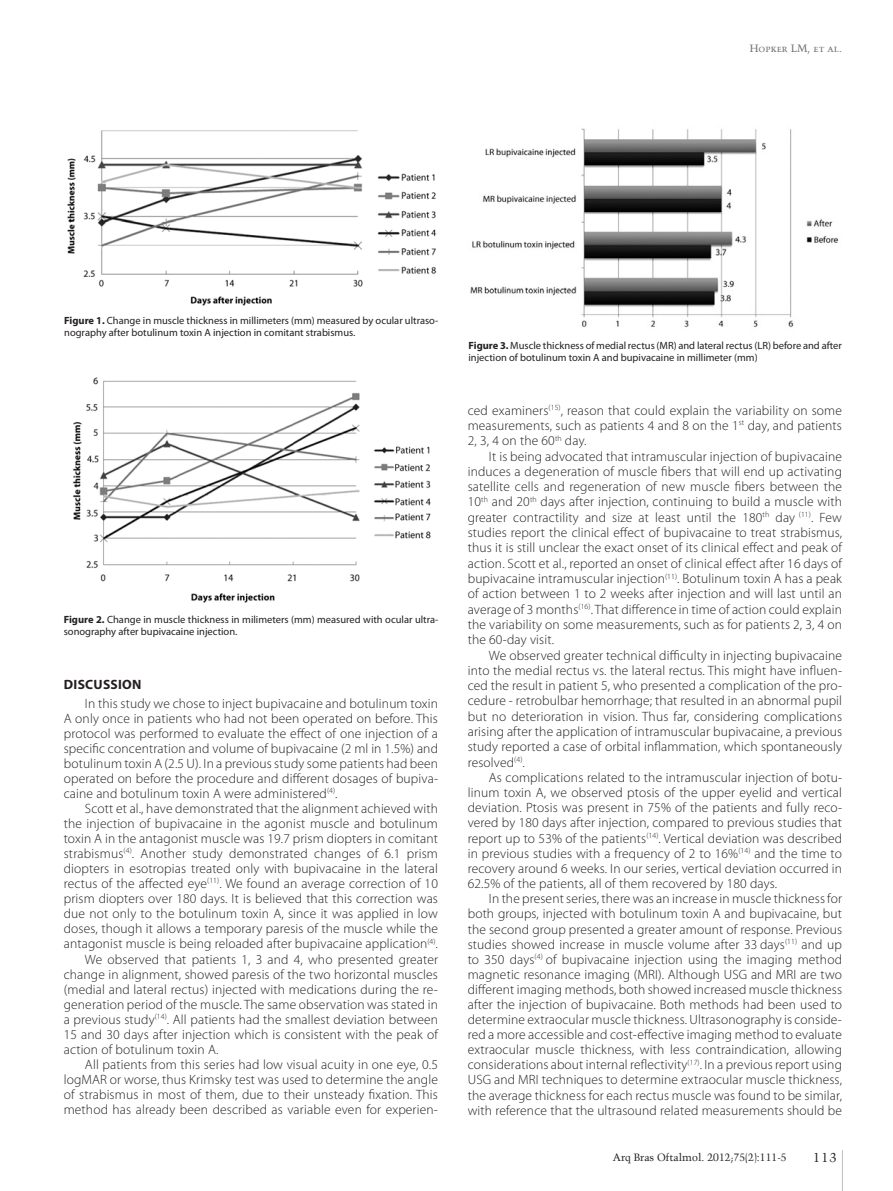
<style>
.page{position:relative;width:893px;height:1191px;background:#fff}
.page>*{position:absolute;margin:0;border:0;box-sizing:border-box;transform-origin:0 0}
.t1{font:300 13.5px/15.3px "Myriad Pro";letter-spacing:.01em;color:#231f20;text-align:justify}
.t2{font:700 13.5px "Myriad Pro";letter-spacing:.02em;color:#231f20}
.t3{font:12.75px "Trump Mediaeval LT Std";color:#231f20}
.t4{font:10.5px/12px "Myriad Pro";color:#231f20}
.t5{font:10.5px "Trump Mediaeval LT Std";color:#231f20}
.t6{font:10.5px "Trump Mediaeval LT Std";color:#6c6d70}
.s1{font-weight:700}
</style>
<div class="page">
<hr style="left:842px;top:1150px;width:1px;height:41px;background:#bcbdc0">
<img style="left:67px;top:130px;width:370px;height:176px">
<img style="left:72px;top:377px;width:359px;height:226px">
<img style="left:470px;top:128px;width:368px;height:200px">
<p class="t6" style="left:750px;top:42px;width:94px">Hopker LM, et al.</p>
<p class="t4" style="left:64px;top:314px;width:376px"><span class="s1">Figure 1.</span> Change in muscle thickness in millimeters (mm) measured by ocular ultraso&shy;nography after botulinum toxin A injection in comitant strabismus.</p>
<p class="t4" style="left:64px;top:613px;width:376px"><span class="s1">Figure 2.</span> Change in muscle thickness in milimeters (mm) measured with ocular ultra&shy;sonography after bupivacaine injection.</p>
<p class="t2" style="left:64px;top:675px;width:79px">DISCUSSION</p>
<p class="t1" style="left:64px;top:696px;width:376px;text-indent:21px">In this study we chose to inject bupivacaine and botulinum toxin A only once in patients who had not been operated on before. This protocol was performed to evaluate the effect of one injection of a specific concentration and volume of bupivacaine (2 ml in 1.5%) and botulinum toxin A (2.5 U). In a previous study some patients had been operated on before the procedure and different dosages of bupiva&shy;caine and botulinum toxin A were administered<sup>(4)</sup>.</p>
<p class="t1" style="left:85px;top:801px;width:355px">Scott et al., have demonstrated that the alignment achieved with</p>
<p class="t1" style="left:64px;top:816px;width:376px">the injection of bupivacaine in the agonist muscle and botulinum</p>
<p class="t1" style="left:64px;top:831px;width:376px">toxin A in the antagonist muscle was 19.7 prism diopters in comitant</p>
<p class="t1" style="left:64px;top:846px;width:376px">strabismus<sup>(4)</sup>. Another study demonstrated changes of 6.1 prism</p>
<p class="t1" style="left:64px;top:861px;width:376px">diopters in esotropias treated only with bupivacaine in the lateral</p>
<p class="t1" style="left:64px;top:876px;width:376px">rectus of the affected eye<sup>(11)</sup>. We found an average correction of 10</p>
<p class="t1" style="left:64px;top:891px;width:376px">prism diopters over 180 days. It is believed that this correction was</p>
<p class="t1" style="left:64px;top:906px;width:376px">due not only to the botulinum toxin A, since it was applied in low</p>
<p class="t1" style="left:64px;top:921px;width:376px">doses, though it allows a temporary paresis of the muscle while the</p>
<p class="t1" style="left:64px;top:936px;width:376px">antagonist muscle is being reloaded after bupivacaine application<sup>(4)</sup>.</p>
<p class="t1" style="left:85px;top:951px;width:354px">We observed that patients 1, 3 and 4, who presented greater</p>
<p class="t1" style="left:64px;top:966px;width:376px">change in alignment, showed paresis of the two horizontal muscles</p>
<p class="t1" style="left:64px;top:981px;width:376px">(medial and lateral rectus) injected with medications during the re-</p>
<p class="t1" style="left:64px;top:996px;width:376px">generation period of the muscle. The same observation was stated in</p>
<p class="t1" style="left:64px;top:1011px;width:376px">a previous study<sup>(14)</sup>. All patients had the smallest deviation between</p>
<p class="t1" style="left:64px;top:1026px;width:376px">15 and 30 days after injection which is consistent with the peak of</p>
<p class="t1" style="left:64px;top:1041px;width:156px">action of botulinum toxin A.</p>
<p class="t1" style="left:85px;top:1056px;width:354px">All patients from this series had low visual acuity in one eye, 0.5</p>
<p class="t1" style="left:64px;top:1072px;width:376px">logMAR or worse, thus Krimsky test was used to determine the angle</p>
<p class="t1" style="left:64px;top:1087px;width:376px">of strabismus in most of them, due to their unsteady fixation. This</p>
<p class="t1" style="left:64px;top:1102px;width:376px">method has already been described as variable even for experien-</p>
<p class="t4" style="left:468px;top:339px;width:375px"><span class="s1">Figure 3.</span> Muscle thickness of medial rectus (MR) and lateral rectus (LR) before and after injection of botulinum toxin A and bupivacaine in millimeter (mm)</p>
<p class="t1" style="left:468px;top:403px;width:376px">ced examiners<sup>(15)</sup>, reason that could explain the variability on some measurements, such as patients 4 and 8 on the 1<sup>st</sup> day, and patients 2, 3, 4 on the 60<sup>th</sup> day.</p>
<p class="t1" style="left:468px;top:448px;width:376px;text-indent:21px">It is being advocated that intramuscular injection of bupivacaine induces a degeneration of muscle fibers that will end up activating satellite cells and regeneration of new muscle fibers between the 10<sup>th</sup> and 20<sup>th</sup> days after injection, continuing to build a muscle with greater contractility and size at least until the 180<sup>th</sup> day <sup>(11)</sup>. Few studies report the clinical effect of bupivacaine to treat strabismus, thus it is still unclear the exact onset of its clinical effect and peak of action. Scott et al., reported an onset of clinical effect after 16 days of bupivacaine intramuscular injection<sup>(11)</sup>. Botulinum toxin A has a peak of action between 1 to 2 weeks after injection and will last until an average of 3 months<sup>(16)</sup>. That difference in time of action could explain the variability on some measurements, such as for patients 2, 3, 4 on the 60-day visit.</p>
<p class="t1" style="left:468px;top:647px;width:376px;text-indent:21px">We observed greater technical difficulty in injecting bupivacaine into the medial rectus vs. the lateral rectus. This might have influen&shy;ced the result in patient 5, who presented a complication of the pro&shy;cedure - retrobulbar hemorrhage; that resulted in an abnormal pupil but no deterioration in vision. Thus far, considering complications arising after the application of intramuscular bupivacaine, a previous study reported a case of orbital inflammation, which spontaneously resolved<sup>(4)</sup>.</p>
<p class="t1" style="left:468px;top:770px;width:376px;text-indent:21px">As complications related to the intramuscular injection of botu&shy;linum toxin A, we observed ptosis of the upper eyelid and vertical deviation. Ptosis was present in 75% of the patients and fully reco&shy;vered by 180 days after injection, compared to previous studies that report up to 53% of the patients<sup>(14)</sup>. Vertical deviation was described in previous studies with a frequency of 2 to 16%<sup>(14)</sup> and the time to recovery around 6 weeks. In our series, vertical deviation occurred in 62.5% of the patients, all of them recovered by 180 days.</p>
<p class="t1" style="left:468px;top:891px;width:376px;text-indent:21px">In the present series, there was an increase in muscle thickness for both groups, injected with botulinum toxin A and bupivacaine, but the second group presented a greater amount of response. Previous studies showed increase in muscle volume after 33 days<sup>(11)</sup> and up to 350 days<sup>(4)</sup> of bupivacaine injection using the imaging method magnetic resonance imaging (MRI). Although USG and MRI are two different imaging methods, both showed increased muscle thickness after the injection of bupivacaine. Both methods had been used to determine extraocular muscle thickness. Ultrasonography is conside&shy;red a more accessible and cost-effective imaging method to evaluate extraocular muscle thickness, with less contraindication, allowing considerations about internal reflectivity<sup>(17)</sup>. In a previous report using USG and MRI techniques to determine extraocular muscle thickness, the average thickness for each rectus muscle was found to be similar, with reference that the ultrasound related measurements should be</p>
<p class="t5" style="left:613px;top:1151px;width:175px">Arq Bras Oftalmol. 2012;75(2):111-5</p>
<p class="t3" style="left:813px;top:1149px;width:25px">113</p>
</div>
